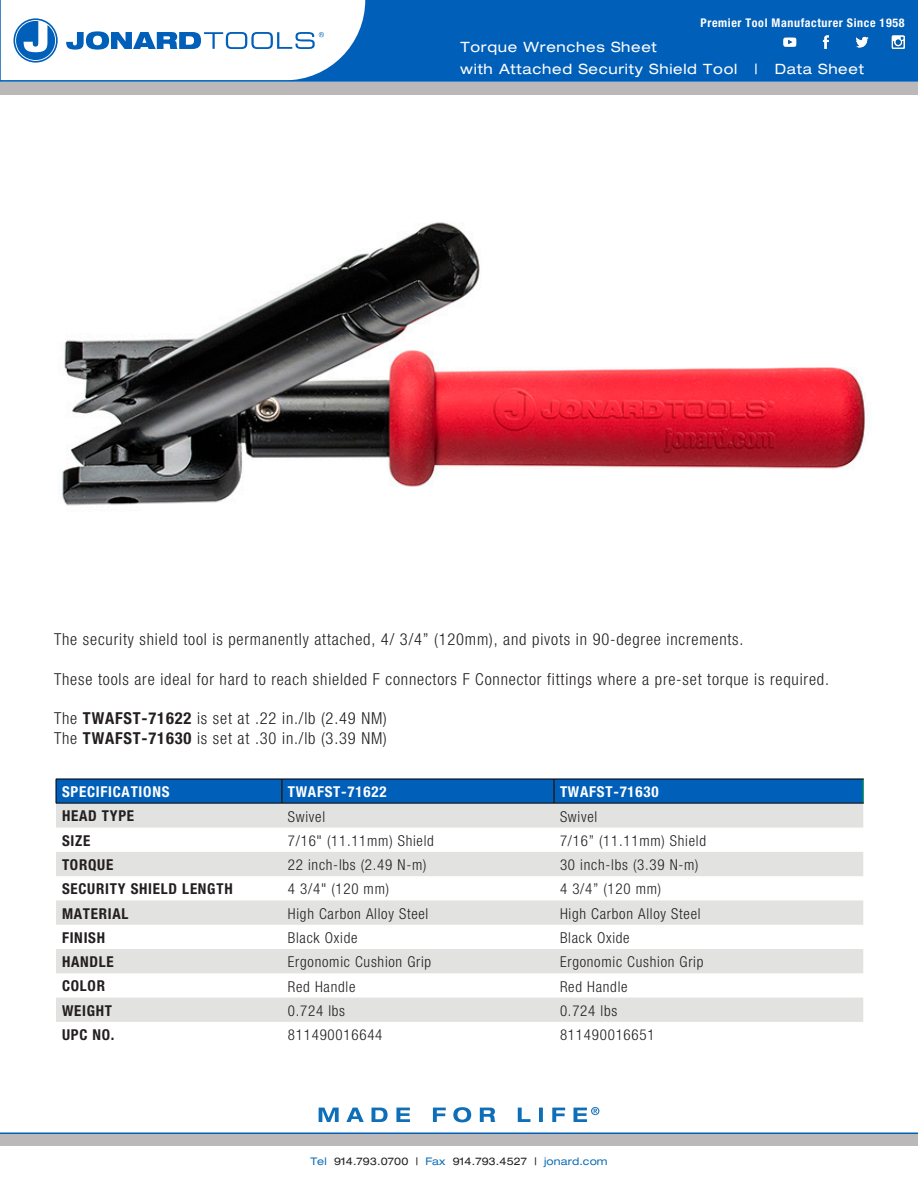
<style>
.page{position:relative;width:918px;height:1188px;background:#fff}
.page>*{position:absolute;margin:0;border:0;box-sizing:border-box;transform-origin:0 0}
.t1{font:300 condensed 16.5px "Helvetica Neue";letter-spacing:.05em;color:#231f20}
.t2{font:300 condensed 15px "Helvetica Neue";letter-spacing:.05em;color:#231f20}
.t3{font:700 condensed 15px "Helvetica Neue";letter-spacing:.05em;color:#231f20}
.t4{font:700 condensed 15px "Helvetica Neue";letter-spacing:.05em;color:#fff}
.t5{font:expanded 14.25px "Helvetica Neue";letter-spacing:.05em;color:#fff}
.t6{font:700 condensed 12px "Helvetica Neue";letter-spacing:.05em;color:#fff}
.t7{font:expanded 10.5px "Helvetica Neue";letter-spacing:.01em;color:#231f20}
.s1{font-weight:700}
.s2{color:#0e6eb8}
</style>
<div class="page">
<div style="left:1px;top:0;width:917px;height:81px;background:#005fb9"></div>
<div style="left:0;top:82px;width:918px;height:12px;background:#bbb8b9"></div>
<div style="left:0;top:1134px;width:918px;height:12px;background:#bbb8b9"></div>
<svg style="left:319px;top:1107px;width:280px;height:15px"></svg>
<hr style="left:0;top:1132px;width:918px;height:2px;background:#005fb9">
<svg style="left:1px;top:0;width:364px;height:80px;background:#d9e7f4"></svg>
<hr style="left:0;top:80px;width:918px;height:2px;background:#005fb9">
<img style="left:783px;top:35px;width:122px;height:14px">
<svg style="left:56px;top:804px;width:807px;height:218px;fill:#e2e2e1"></svg>
<div style="left:56px;top:779px;width:808px;height:24px;background:#005fb9"></div>
<hr style="left:282px;top:779px;width:272px;height:1px;background:#000">
<hr style="left:554px;top:779px;width:310px;height:1px;background:#000">
<hr style="left:56px;top:803px;width:226px;height:1px;background:#000">
<hr style="left:282px;top:803px;width:272px;height:1px;background:#000">
<hr style="left:554px;top:803px;width:310px;height:1px;background:#000">
<img style="left:62px;top:222px;width:803px;height:284px">
<p class="t6" style="left:701px;top:15px;width:205px">Premier Tool Manufacturer Since 1958</p>
<p class="t5" style="left:460px;top:60px;width:405px">with Attached Security Shield Tool | Data Sheet</p>
<p class="t5" style="left:460px;top:38px;width:198px">Torque Wrenches Sheet</p>
<p class="t1" style="left:54px;top:630px;width:691px">The security shield tool is permanently attached, 4/ 3/4” (120mm), and pivots in 90-degree increments.</p>
<p class="t1" style="left:54px;top:669px;width:776px">These tools are ideal for hard to reach shielded F connectors F Connector fittings where a pre-set torque is required.</p>
<p class="t1" style="left:54px;top:709px;width:334px">The <span class="s1">TWAFST-71622</span> is set at .22 in./lb (2.49 NM)</p>
<p class="t1" style="left:54px;top:729px;width:334px">The <span class="s1">TWAFST-71630</span> is set at .30 in./lb (3.39 NM)</p>
<p class="t4" style="left:62px;top:783px;width:109px">SPECIFICATIONS</p>
<p class="t4" style="left:288px;top:783px;width:100px">TWAFST-71622</p>
<p class="t4" style="left:560px;top:783px;width:100px">TWAFST-71630</p>
<p class="t3" style="left:62px;top:807px;width:74px">HEAD TYPE</p>
<p class="t2" style="left:288px;top:808px;width:39px">Swivel</p>
<p class="t2" style="left:560px;top:808px;width:39px">Swivel</p>
<p class="t3" style="left:62px;top:831px;width:30px">SIZE</p>
<p class="t2" style="left:288px;top:832px;width:148px">7/16" (11.11mm) Shield</p>
<p class="t2" style="left:560px;top:832px;width:148px">7/16” (11.11mm) Shield</p>
<p class="t3" style="left:62px;top:856px;width:53px">TORQUE</p>
<p class="t2" style="left:288px;top:856px;width:140px">22 inch-lbs (2.49 N-m)</p>
<p class="t2" style="left:560px;top:856px;width:140px">30 inch-lbs (3.39 N-m)</p>
<p class="t3" style="left:62px;top:880px;width:172px">SECURITY SHIELD LENGTH</p>
<p class="t2" style="left:288px;top:881px;width:103px">4 3/4" (120 mm)</p>
<p class="t2" style="left:560px;top:881px;width:103px">4 3/4” (120 mm)</p>
<p class="t3" style="left:62px;top:904px;width:68px">MATERIAL</p>
<p class="t2" style="left:288px;top:905px;width:142px">High Carbon Alloy Steel</p>
<p class="t2" style="left:560px;top:905px;width:142px">High Carbon Alloy Steel</p>
<p class="t3" style="left:62px;top:928px;width:45px">FINISH</p>
<p class="t2" style="left:288px;top:929px;width:71px">Black Oxide</p>
<p class="t2" style="left:560px;top:929px;width:71px">Black Oxide</p>
<p class="t3" style="left:62px;top:953px;width:53px">HANDLE</p>
<p class="t2" style="left:288px;top:953px;width:145px">Ergonomic Cushion Grip</p>
<p class="t2" style="left:560px;top:953px;width:145px">Ergonomic Cushion Grip</p>
<p class="t3" style="left:62px;top:977px;width:45px">COLOR</p>
<p class="t2" style="left:288px;top:978px;width:69px">Red Handle</p>
<p class="t2" style="left:560px;top:978px;width:69px">Red Handle</p>
<p class="t3" style="left:62px;top:1001px;width:52px">WEIGHT</p>
<p class="t2" style="left:288px;top:1002px;width:59px">0.724 lbs</p>
<p class="t2" style="left:560px;top:1002px;width:59px">0.724 lbs</p>
<p class="t3" style="left:62px;top:1026px;width:54px">UPC NO.</p>
<p class="t2" style="left:288px;top:1026px;width:96px">811490016644</p>
<p class="t2" style="left:560px;top:1026px;width:96px">811490016651</p>
<p class="t7" style="left:310px;top:1155px;width:299px"><span class="s2">Tel</span> 914.793.0700 | <span class="s2">Fax</span> 914.793.4527 | <span class="s2">jonard.com</span></p>
</div>
